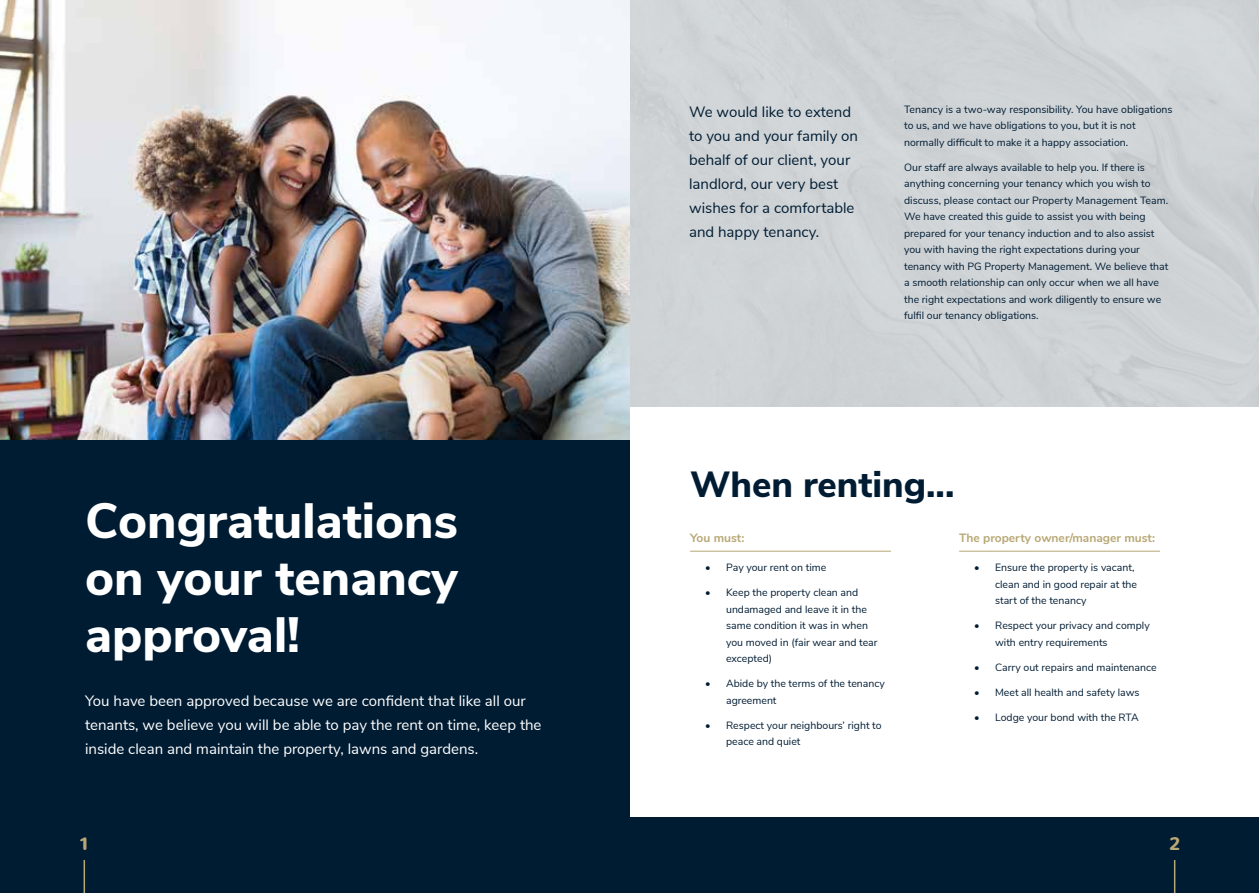
<style>
.page{position:relative;width:1259px;height:893px;background:#fff}
.page>*{position:absolute;margin:0;border:0;box-sizing:border-box;transform-origin:0 0}
.t1{font:800 49.5px/57px "Nunito Sans";color:#fff;text-align:justify}
.t2{font:800 36.3px "Nunito Sans";color:#001c33}
.t3{font:700 18px "Nunito";color:#b8a875}
.t4{font:15px/24px "Nunito Sans";color:#fff}
.t5{font:15px/24px "Nunito Sans";color:#001c33}
.t6{font:700 12px "Nunito Sans";color:#b8a875}
.t7{font:10.5px/16.5px "Nunito Sans";color:#001c33}
</style>
<div class="page">
<div style="left:0;top:817px;width:1259px;height:76px;background:#001c33"></div>
<hr style="left:84px;top:860px;width:1px;height:33px;background:#b8a875">
<hr style="left:1174px;top:860px;width:1px;height:33px;background:#b8a875">
<div style="left:0;top:435px;width:629px;height:389px;background:#001c33"></div>
<hr style="left:690px;top:551px;width:201px;height:1px;background:#b8a875">
<hr style="left:959px;top:551px;width:201px;height:1px;background:#b8a875">
<img style="left:0;top:0;width:629px;height:440px">
<h1 class="t1" style="left:85px;top:489px;width:374px">Congratulations on your tenancy approval!</h1>
<h3 class="t4" style="left:85px;top:688px;width:458px">You have been approved because we are confident that like all our tenants, we believe you will be able to pay the rent on time, keep the inside clean and maintain the property, lawns and gardens.</h3>
<h3 class="t5" style="left:689px;top:99px;width:171px">We would like to extend to you and your family on behalf of our client, your landlord, our very best wishes for a comfortable and happy tenancy.</h3>
<p class="t7" style="left:904px;top:100px;width:270px">Tenancy is a two-way responsibility. You have obligations to us, and we have obligations to you, but it is not normally difficult to make it a happy association.</p>
<p class="t7" style="left:904px;top:158px;width:266px">Our staff are always available to help you. If there is anything concerning your tenancy which you wish to discuss, please contact our Property Management Team.<br>We have created this guide to assist you with being prepared for your tenancy induction and to also assist you with having the right expectations during your tenancy with PG Property Management. We believe that a smooth relationship can only occur when we all have the right expectations and work diligently to ensure we fulfil our tenancy obligations.</p>
<h2 class="t2" style="left:690px;top:458px;width:266px">When renting...</h2>
<p class="t6" style="left:690px;top:529px;width:56px">You must:</p>
<p class="t7" style="left:705px;top:559px;width:123px">• Pay your rent on time</p>
<p class="t7" style="left:726px;top:584px;width:153px;text-indent:-21px">• Keep the property clean and undamaged and leave it in the same condition it was in when you moved in (fair wear and tear excepted)</p>
<p class="t7" style="left:726px;top:675px;width:160px;text-indent:-21px">• Abide by the terms of the tenancy agreement</p>
<p class="t7" style="left:726px;top:716px;width:157px;text-indent:-21px">• Respect your neighbours’ right to peace and quiet</p>
<p class="t6" style="left:959px;top:529px;width:197px">The property owner/manager must:</p>
<p class="t7" style="left:995px;top:559px;width:143px;text-indent:-21px">• Ensure the property is vacant, clean and in good repair at the start of the tenancy</p>
<p class="t7" style="left:995px;top:617px;width:156px;text-indent:-21px">• Respect your privacy and comply with entry requirements</p>
<p class="t7" style="left:974px;top:658px;width:184px">• Carry out repairs and maintenance</p>
<p class="t7" style="left:974px;top:683px;width:167px">• Meet all health and safety laws</p>
<p class="t7" style="left:974px;top:708px;width:166px">• Lodge your bond with the RTA</p>
<h3 class="t3" style="left:79px;top:831px;width:13px">1</h3>
<h3 class="t3" style="left:1169px;top:831px;width:13px">2</h3>
</div>
